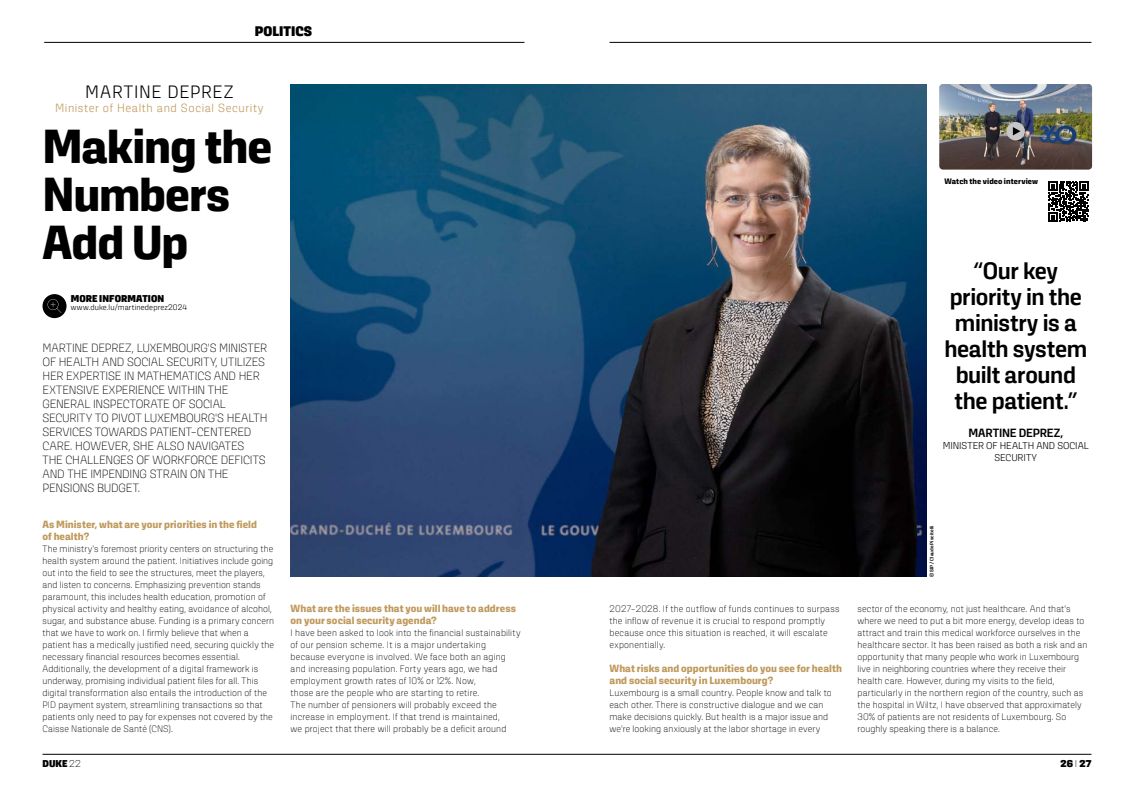
<style>
.page{position:relative;width:1134px;height:794px;background:#fff}
.page>*{position:absolute;margin:0;border:0;box-sizing:border-box;transform-origin:0 0}
.t1{font:700 48px/48px "Kawak";letter-spacing:-.025em;color:#000}
.t2{font:500 24px/26px "Kawak";letter-spacing:-.015em;color:#000;text-align:center}
.t3{font:300 18px "Kawak";letter-spacing:.045em;color:#000}
.t4{font:900 14px "Kawak";color:#000}
.t5{font:200 12px/14px "Kawak";letter-spacing:-.015em;color:#000}
.t6{font:300 12px "Kawak";letter-spacing:.05em;color:#c09a5d}
.t7{font:500 12px "Kawak";letter-spacing:-.005em;color:#000}
.t8{font:700 10.5px/12px "Kawak";letter-spacing:.005em;color:#c09a5d}
.t9{font:300 10px/12px "Kawak";letter-spacing:-.005em;color:#000;text-align:center}
.t10{font:900 10px "Kawak";letter-spacing:.005em;color:#000}
.t11{font:200 9.5px/12px "Kawak";letter-spacing:.015em;color:#000}
.t12{font:300 8px "Kawak";letter-spacing:.015em;color:#000}
.t13{font:700 8px "Kawak";letter-spacing:.015em;color:#000}
.t14{font:500 5px "Kawak";letter-spacing:.015em;color:#000}
.s1{font-weight:200}
</style>
<div class="page">
<img style="left:291px;top:84px;width:635px;height:492px">
<hr style="left:43px;top:754px;width:1048px;height:1px;background:#000">
<hr style="left:44px;top:42px;width:480px;height:1px;background:#000">
<hr style="left:609px;top:42px;width:482px;height:1px;background:#000">
<div style="left:43px;top:294px;width:24px;height:24px;background:#000;border-radius:50%"></div>
<svg style="left:48px;top:299px;width:13px;height:14px"></svg>
<svg style="left:1048px;top:181px;width:41px;height:41px"></svg>
<img style="left:939px;top:84px;width:153px;height:85px">
<div style="left:1006px;top:122px;width:19px;height:18px;background:#c6c6c6;border-radius:50%"></div>
<svg style="left:1013px;top:127px;width:7px;height:8px"></svg>
<h3 class="t4" style="left:255px;top:23px;width:59px">POLITICS</h3>
<h3 class="t3" style="left:85px;top:82px;width:150px">MARTINE DEPREZ</h3>
<p class="t6" style="left:55px;top:101px;width:210px">Minister of Health and Social Security</p>
<h1 class="t1" style="left:43px;top:123px;width:231px">Making the<br>Numbers<br>Add Up</h1>
<p class="t10" style="left:71px;top:292px;width:95px">MORE INFORMATION</p>
<p class="t12" style="left:71px;top:303px;width:118px">www.duke.lu/martinedeprez2024</p>
<p class="t5" style="left:43px;top:341px;width:227px">MARTINE DEPREZ, LUXEMBOURG'S MINISTER OF HEALTH AND SOCIAL SECURITY, UTILIZES HER EXPERTISE IN MATHEMATICS AND HER EXTENSIVE EXPERIENCE WITHIN THE GENERAL INSPECTORATE OF SOCIAL SECURITY TO PIVOT LUXEMBOURG'S HEALTH SERVICES TOWARDS PATIENT-CENTERED CARE. HOWEVER, SHE ALSO NAVIGATES THE CHALLENGES OF WORKFORCE DEFICITS AND THE IMPENDING STRAIN ON THE PENSIONS BUDGET.</p>
<p class="t8" style="left:43px;top:518px;width:216px">As Minister, what are your priorities in the field of health?</p>
<p class="t11" style="left:43px;top:543px;width:233px">The ministry's foremost priority centers on structuring the health system around the patient. Initiatives include going out into the field to see the structures, meet the players, and listen to concerns. Emphasizing prevention stands paramount, this includes health education, promotion of physical activity and healthy eating, avoidance of alcohol, sugar, and substance abuse. Funding is a primary concern that we have to work on. I firmly believe that when a patient has a medically justified need, securing quickly the necessary financial resources becomes essential.<br>Additionally, the development of a digital framework is underway, promising individual patient files for all. This digital transformation also entails the introduction of the PID payment system, streamlining transactions so that patients only need to pay for expenses not covered by the Caisse Nationale de Santé (CNS).</p>
<p class="t8" style="left:291px;top:602px;width:227px">What are the issues that you will have to address on your social security agenda?</p>
<p class="t11" style="left:291px;top:627px;width:231px">I have been asked to look into the financial sustainability of our pension scheme. It is a major undertaking because everyone is involved. We face both an aging and increasing population. Forty years ago, we had employment growth rates of 10% or 12%. Now,<br>those are the people who are starting to retire.<br>The number of pensioners will probably exceed the increase in employment. If that trend is maintained,<br>we project that there will probably be a deficit around</p>
<p class="t13" style="left:944px;top:176px;width:95px">Watch the video interview</p>
<h2 class="t2" style="left:944px;top:257px;width:144px">“Our key priority in the ministry is a health system built around the patient.”</h2>
<p class="t7" style="left:968px;top:426px;width:96px">MARTINE DEPREZ,</p>
<p class="t9" style="left:943px;top:439px;width:147px">MINISTER OF HEALTH AND SOCIAL<br>SECURITY</p>
<p class="t11" style="left:609px;top:603px;width:232px">2027-2028. If the outflow of funds continues to surpass the inflow of revenue it is crucial to respond promptly because once this situation is reached, it will escalate exponentially.</p>
<p class="t8" style="left:609px;top:662px;width:234px">What risks and opportunities do you see for health and social security in Luxembourg?</p>
<p class="t11" style="left:609px;top:687px;width:224px">Luxembourg is a small country. People know and talk to each other. There is constructive dialogue and we can make decisions quickly. But health is a major issue and we're looking anxiously at the labor shortage in every</p>
<p class="t14" style="left:929px;top:576px;width:53px;rotate:-90deg">©SIP / Claude Piscitelli</p>
<p class="t11" style="left:857px;top:603px;width:231px">sector of the economy, not just healthcare. And that's where we need to put a bit more energy, develop ideas to attract and train this medical workforce ourselves in the healthcare sector. It has been raised as both a risk and an opportunity that many people who work in Luxembourg live in neighboring countries where they receive their health care. However, during my visits to the field, particularly in the northern region of the country, such as the hospital in Wiltz, I have observed that approximately 30% of patients are not residents of Luxembourg. So roughly speaking there is a balance.</p>
<p class="t10" style="left:43px;top:758px;width:40px">DUKE <span class="s1">22</span></p>
<p class="t10" style="left:1061px;top:758px;width:32px">26 <span class="s1">I</span> 27</p>
</div>
